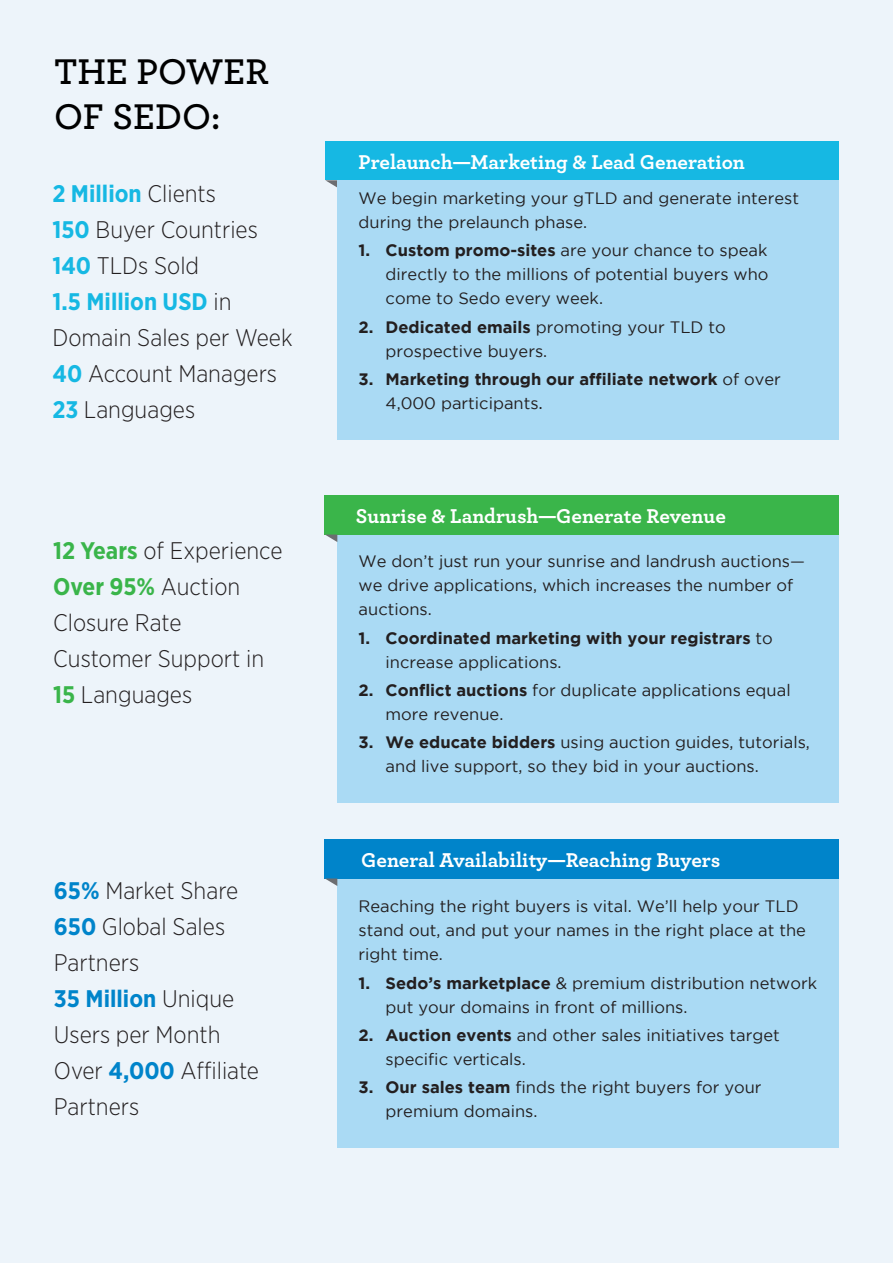
<style>
.page{position:relative;width:893px;height:1263px;background:#edf4fa}
.page>*{position:absolute;margin:0;border:0;box-sizing:border-box;transform-origin:0 0}
.t1{font:600 37.5px/45px "Archer";color:#000}
.t2{font:300 24px/36px "Gotham Narrow";color:#231f20}
.t3{font:700 24px "Gotham Narrow";color:#16b8e3}
.t4{font:700 24px "Gotham Narrow";color:#0084ca}
.t5{font:700 24px "Gotham Narrow";color:#3ab54a}
.t6{font:700 21px "Archer";color:#fff}
.t7{font:16.5px/24px "Gotham";color:#231f20}
.t8{font:700 16.5px/24px "Gotham";color:#231f20}
.s1{font-weight:300;color:#231f20}
.s2{font-weight:700;color:#16b8e3}
.s3{font-weight:700;color:#3ab54a}
.s4{font-weight:700;color:#0084ca}
.s5{font-weight:700}
.s6{font-weight:400}
.s7{font-weight:400;font-size:18px}
</style>
<div class="page">
<svg style="left:325px;top:180px;width:12px;height:8px"></svg>
<div style="left:337px;top:141px;width:502px;height:299px;background:#aadaf4"></div>
<div style="left:337px;top:534px;width:502px;height:269px;background:#aadaf4"></div>
<div style="left:337px;top:879px;width:502px;height:269px;background:#aadaf4"></div>
<div style="left:325px;top:495px;width:514px;height:39px;background:#3ab54a"></div>
<div style="left:325px;top:839px;width:514px;height:40px;background:#0084ca"></div>
<div style="left:325px;top:141px;width:514px;height:39px;background:#16b8e3"></div>
<svg style="left:325px;top:878px;width:12px;height:8px"></svg>
<svg style="left:325px;top:534px;width:12px;height:8px"></svg>
<p class="t1" style="left:54px;top:47px;width:216px">THE POWER<br>OF SEDO:</p>
<p class="t3" style="left:53px;top:178px;width:165px">2 Million <span class="s1">Clients</span></p>
<p class="t2" style="left:53px;top:211px;width:207px"><span class="s2">150</span> Buyer Countries</p>
<p class="t2" style="left:53px;top:247px;width:148px"><span class="s2">140</span> TLDs Sold</p>
<p class="t3" style="left:53px;top:286px;width:180px">1.5 Million USD <span class="s1">in</span></p>
<p class="t2" style="left:53px;top:319px;width:242px">Domain Sales per Week</p>
<p class="t2" style="left:53px;top:355px;width:226px"><span class="s2">40</span> Account Managers</p>
<p class="t2" style="left:53px;top:391px;width:144px"><span class="s2">23</span> Languages</p>
<p class="t2" style="left:53px;top:532px;width:231px"><span class="s3">12 Years</span> of Experience</p>
<p class="t5" style="left:53px;top:571px;width:189px">Over 95% <span class="s1">Auction</span></p>
<p class="t2" style="left:53px;top:604px;width:130px">Closure Rate</p>
<p class="t2" style="left:53px;top:640px;width:212px">Customer Support in</p>
<p class="t2" style="left:53px;top:676px;width:141px"><span class="s3">15</span> Languages</p>
<p class="t2" style="left:54px;top:872px;width:186px"><span class="s4">65%</span> Market Share</p>
<p class="t2" style="left:54px;top:908px;width:173px"><span class="s4">650</span> Global Sales</p>
<p class="t2" style="left:54px;top:944px;width:87px">Partners</p>
<p class="t4" style="left:54px;top:983px;width:182px">35 Million <span class="s1">Unique</span></p>
<p class="t2" style="left:54px;top:1016px;width:168px">Users per Month</p>
<p class="t2" style="left:54px;top:1052px;width:207px">Over <span class="s4">4,000</span> Affiliate<br>Partners</p>
<p class="t6" style="left:359px;top:146px;width:388px">Prelaunch—Marketing &amp; Lead Generation</p>
<p class="t7" style="left:359px;top:186px;width:442px">We begin marketing your gTLD and generate interest during the prelaunch phase.</p>
<p class="t7" style="left:386px;top:238px;width:384px;text-align:justify;text-indent:-27px"><span class="s5">1. Custom promo-sites</span> are your chance to speak directly to the millions of potential buyers who come to Sedo every week.</p>
<p class="t7" style="left:386px;top:315px;width:342px;text-indent:-27px"><span class="s5">2. Dedicated emails</span> promoting your TLD to prospective buyers.</p>
<p class="t8" style="left:386px;top:367px;width:397px;text-indent:-27px">3. Marketing through our affiliate network <span class="s6">of over<br>4,000 participants</span><span class="s7">.</span></p>
<p class="t6" style="left:356px;top:500px;width:371px">Sunrise &amp; Landrush—Generate Revenue</p>
<p class="t7" style="left:359px;top:549px;width:448px">We don’t just run your sunrise and landrush auctions— we drive applications, which increases the number of auctions.</p>
<p class="t8" style="left:386px;top:625px;width:389px;text-indent:-27px">1. Coordinated marketing with your registrars <span class="s6">to increase applications.</span></p>
<p class="t7" style="left:386px;top:678px;width:407px;text-indent:-27px"><span class="s5">2. Conflict auctions</span> for duplicate applications equal more revenue.</p>
<p class="t7" style="left:386px;top:730px;width:426px;text-indent:-27px"><span class="s5">3. We educate bidders</span> using auction guides, tutorials, and live support, so they bid in your auctions.</p>
<p class="t6" style="left:361px;top:844px;width:361px">General Availability—Reaching Buyers</p>
<p class="t7" style="left:359px;top:894px;width:449px">Reaching the right buyers is vital. We’ll help your TLD stand out, and put your names in the right place at the right time.</p>
<p class="t7" style="left:386px;top:970px;width:433px;text-indent:-27px"><span class="s5">1. Sedo’s marketplace</span> &amp; premium distribution network put your domains in front of millions.</p>
<p class="t7" style="left:386px;top:1023px;width:396px;text-indent:-27px"><span class="s5">2. Auction events</span> and other sales initiatives target specific verticals.</p>
<p class="t7" style="left:386px;top:1075px;width:377px;text-indent:-27px"><span class="s5">3. Our sales team</span> finds the right buyers for your premium domains.</p>
</div>
